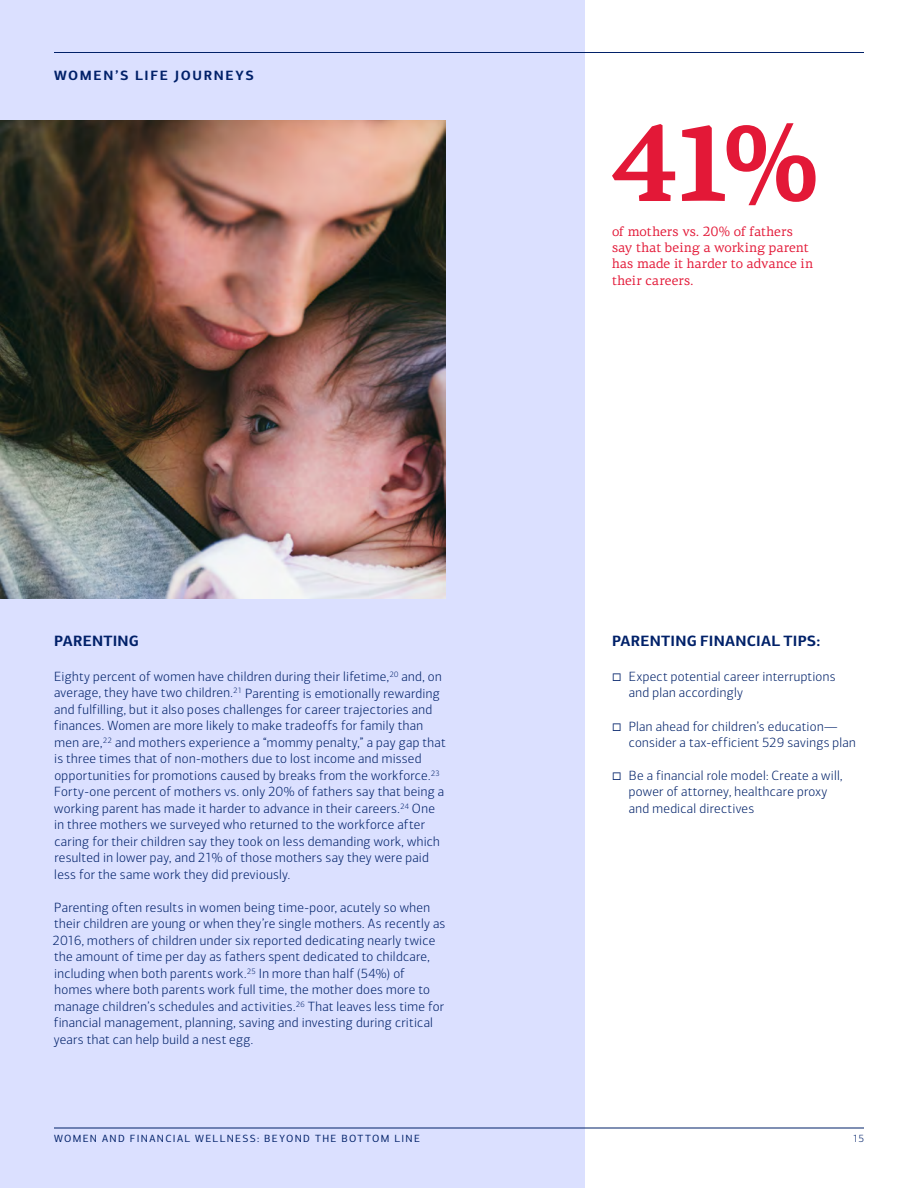
<style>
.page{position:relative;width:918px;height:1188px;background:#fff}
.page>*{position:absolute;margin:0;border:0;box-sizing:border-box;transform-origin:0 0}
.t1{font:700 108px "Connections Serif";color:#e31837}
.t2{font:700 15px "Connections";letter-spacing:.015em;color:#012169}
.t3{font:300 13.5px/16.5px "Connections";letter-spacing:.025em;color:#012169}
.t4{font:13.5px/16.5px "Connections Serif";letter-spacing:.005em;color:#e31837}
.t5{font:700 13.5px "Connections";letter-spacing:.12em;color:#012169}
.t6{font:10.5px "Connections";letter-spacing:.13em;color:#012169}
.t7{font:300 10.5px "Connections";color:#012169}
</style>
<div class="page">
<div style="left:0;top:0;width:585px;height:1188px;background:#dbe0ff"></div>
<hr style="left:54px;top:1128px;width:810px;height:1px;background:#012169">
<img style="left:0;top:120px;width:445px;height:478px">
<hr style="left:54px;top:52px;width:810px;height:1px;background:#012169">
<p class="t5" style="left:54px;top:67px;width:201px">WOMEN’S LIFE JOURNEYS</p>
<p class="t2" style="left:54px;top:632px;width:86px">PARENTING</p>
<p class="t3" style="left:54px;top:668px;width:393px">Eighty percent of women have children during their lifetime,<sup>20</sup> and, on average, they have two children.<sup>21</sup> Parenting is emotionally rewarding and fulfilling, but it also poses challenges for career trajectories and finances. Women are more likely to make tradeoffs for family than men are,<sup>22</sup> and mothers experience a “mommy penalty,” a pay gap that is three times that of non-mothers due to lost income and missed opportunities for promotions caused by breaks from the workforce.<sup>23<br></sup>Forty-one percent of mothers vs. only 20% of fathers say that being a working parent has made it harder to advance in their careers.<sup>24</sup> One in three mothers we surveyed who returned to the workforce after caring for their children say they took on less demanding work, which resulted in lower pay, and 21% of those mothers say they were paid less for the same work they did previously.</p>
<p class="t3" style="left:53px;top:899px;width:394px">Parenting often results in women being time-poor, acutely so when their children are young or when they’re single mothers. As recently as 2016, mothers of children under six reported dedicating nearly twice the amount of time per day as fathers spent dedicated to childcare, including when both parents work.<sup>25</sup> In more than half (54%) of<br>homes where both parents work full time, the mother does more to manage children’s schedules and activities.<sup>26</sup> That leaves less time for financial management, planning, saving and investing during critical years that can help build a nest egg.</p>
<p class="t6" style="left:54px;top:1132px;width:368px">WOMEN AND FINANCIAL WELLNESS: BEYOND THE BOTTOM LINE</p>
<h1 class="t1" style="left:612px;top:97px;width:207px">41%</h1>
<p class="t4" style="left:612px;top:223px;width:203px">of mothers vs. 20% of fathers say that being a working parent has made it harder to advance in their careers.</p>
<p class="t2" style="left:612px;top:632px;width:210px">PARENTING FINANCIAL TIPS:</p>
<p class="t3" style="left:629px;top:668px;width:208px;text-indent:-17px">◻ Expect potential career interruptions and plan accordingly</p>
<p class="t3" style="left:629px;top:718px;width:229px;text-indent:-17px">◻ Plan ahead for children’s education— consider a tax-efficient 529 savings plan</p>
<p class="t3" style="left:629px;top:767px;width:215px;text-indent:-17px">◻ Be a financial role model: Create a will, power of attorney, healthcare proxy and medical directives</p>
<p class="t7" style="left:853px;top:1132px;width:13px">15</p>
</div>
